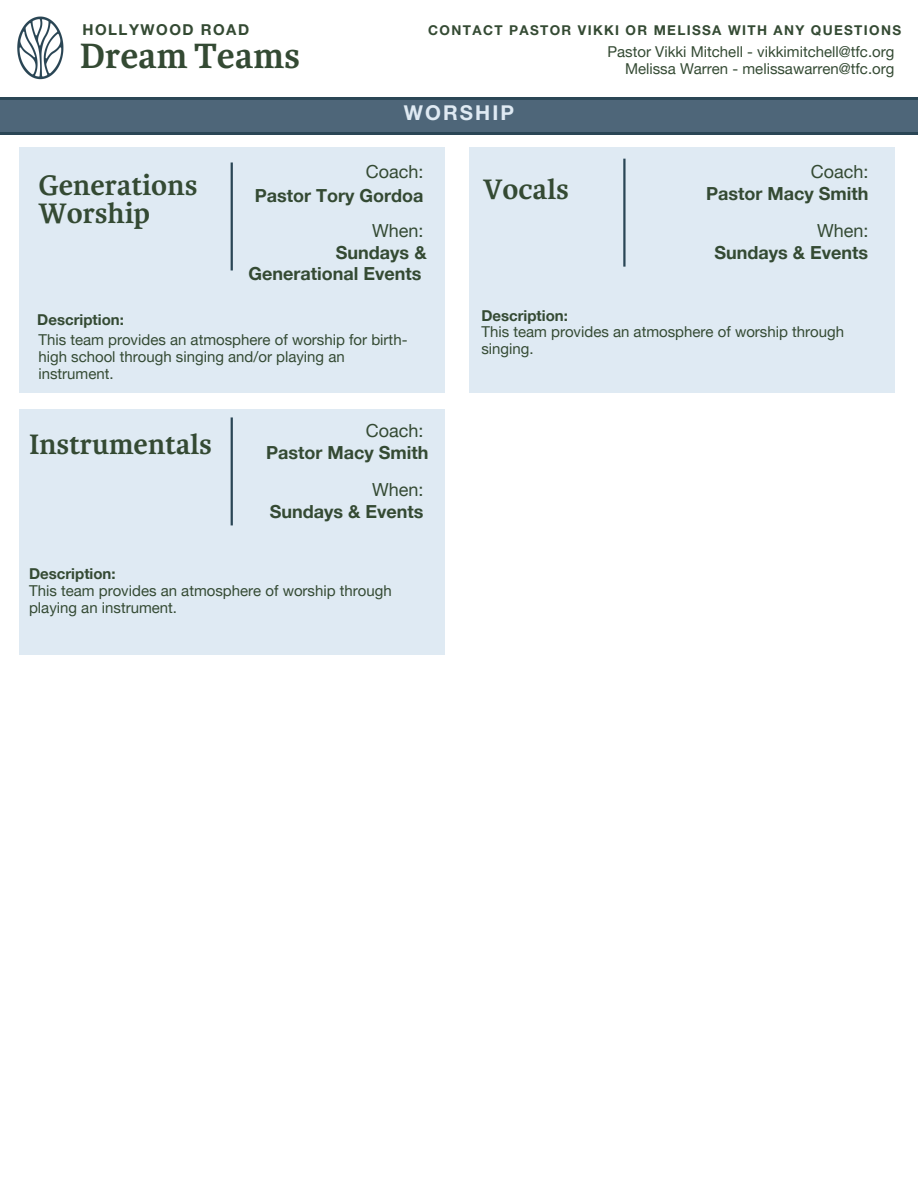
<style>
.page{position:relative;width:918px;height:1188px;background:#fff}
.page>*{position:absolute;margin:0;border:0;box-sizing:border-box;transform-origin:0 0}
.t1{font:700 37.5px "Karmina";color:#344a33}
.t2{font:700 30px/28.2px "Karmina";color:#344a33}
.t3{font:700 20.4px "Helvetica Neue LT Pro";letter-spacing:.1em;color:#dfeaf3}
.t4{font:700 18px/21.3px "Helvetica Neue LT Pro";color:#344a33;text-align:right}
.t5{font:18px "Helvetica Neue LT Pro";color:#344a33}
.t6{font:15px/16.8px "Helvetica Neue LT Pro";color:#344a33}
.t7{font:700 15px "Helvetica Neue LT Pro";color:#344a33}
.t8{font:700 15px "Helvetica Neue LT Pro";letter-spacing:.1em;color:#344a33}
.t9{font:700 13.5px "Helvetica Neue LT Pro";letter-spacing:.1em;color:#344a33}
</style>
<div class="page">
<img style="left:17px;top:16px;width:47px;height:64px">
<svg style="left:0;top:98px;width:918px;height:36px;background:#4a6275"></svg>
<div style="left:19px;top:148px;width:426px;height:245px;background:#dfeaf3"></div>
<div style="left:469px;top:148px;width:425px;height:245px;background:#dfeaf3"></div>
<div style="left:19px;top:409px;width:426px;height:245px;background:#dfeaf3"></div>
<hr style="left:231px;top:162px;width:2px;height:108px;background:#2a4655">
<hr style="left:623px;top:159px;width:3px;height:108px;background:#2a4655">
<hr style="left:231px;top:417px;width:2px;height:108px;background:#2a4655">
<p class="t8" style="left:82px;top:24px;width:168px">HOLLYWOOD ROAD</p>
<h6 class="t1" style="left:80px;top:36px;width:222px">Dream Teams</h6>
<h1 class="t9" style="left:428px;top:25px;width:474px">CONTACT PASTOR VIKKI OR MELISSA WITH ANY QUESTIONS</h1>
<h6 class="t3" style="left:404px;top:106px;width:112px">WORSHIP</h6>
<h5 class="t6" style="left:607px;top:46px;width:288px">Pastor Vikki Mitchell - vikkimitchell@tfc.org</h5>
<h4 class="t6" style="left:625px;top:62px;width:271px">Melissa Warren - melissawarren@tfc.org</h4>
<p class="t2" style="left:38px;top:171px;width:161px">Generations<br>Worship</p>
<h4 class="t7" style="left:37px;top:314px;width:88px">Description:</h4>
<p class="t5" style="left:366px;top:165px;width:59px">Coach:</p>
<h3 class="t4" style="left:255px;top:188px;width:170px">Pastor Tory Gordoa</h3>
<h2 class="t5" style="left:372px;top:224px;width:53px">When:</h2>
<p class="t4" style="left:249px;top:244px;width:180px">Sundays &amp;<br>Generational Events</p>
<h5 class="t6" style="left:38px;top:334px;width:371px">This team provides an atmosphere of worship for birth&shy;high school through singing and/or playing an instrument.</h5>
<h4 class="t2" style="left:29px;top:431px;width:184px">Instrumentals</h4>
<h5 class="t7" style="left:29px;top:569px;width:88px">Description:</h5>
<h5 class="t5" style="left:366px;top:424px;width:59px">Coach:</h5>
<h4 class="t4" style="left:266px;top:444px;width:164px">Pastor Macy Smith</h4>
<p class="t5" style="left:372px;top:483px;width:53px">When:</p>
<p class="t4" style="left:270px;top:503px;width:155px">Sundays &amp; Events</p>
<p class="t6" style="left:29px;top:585px;width:364px">This team provides an atmosphere of worship through playing an instrument.</p>
<p class="t2" style="left:483px;top:175px;width:87px">Vocals</p>
<h4 class="t7" style="left:481px;top:310px;width:88px">Description:</h4>
<p class="t5" style="left:811px;top:165px;width:59px">Coach:</p>
<h2 class="t4" style="left:706px;top:185px;width:164px">Pastor Macy Smith</h2>
<p class="t5" style="left:817px;top:224px;width:53px">When:</p>
<h5 class="t4" style="left:715px;top:244px;width:155px">Sundays &amp; Events</h5>
<h2 class="t6" style="left:481px;top:326px;width:364px">This team provides an atmosphere of worship through singing.</h2>
</div>
